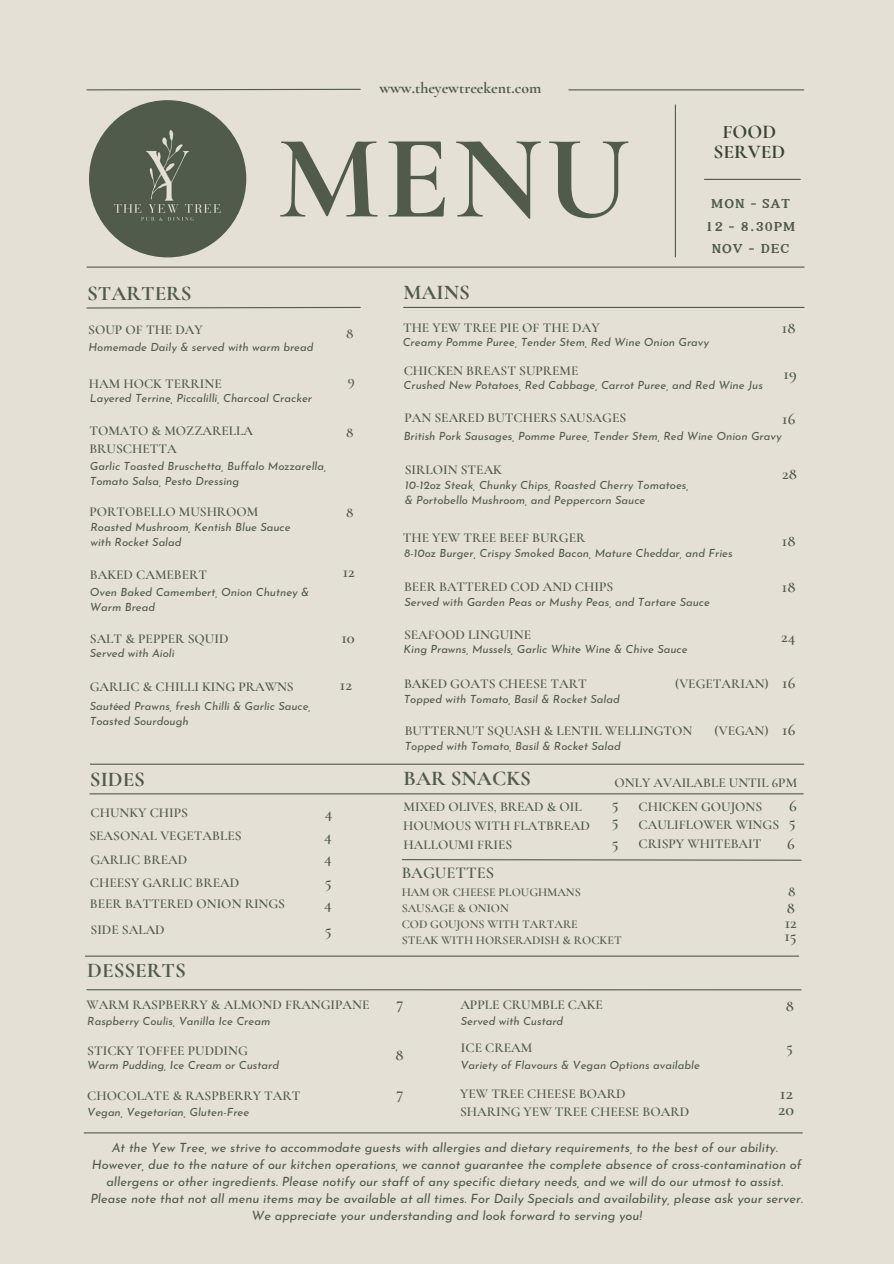
<style>
.page{position:relative;width:894px;height:1264px;background:#fff}
.page>*{position:absolute;margin:0;border:0;box-sizing:border-box;transform-origin:0 0}
.t1{font:700 120px "Cormorant Garamond";color:#505b4c}
.t2{font:700 21px "Cormorant Garamond";color:#505b4c}
.t3{font:700 19.5px/20.2px "Cormorant Garamond";color:#394435;text-align:center}
.t4{font:600 18px "Cormorant Garamond";color:#505b4c}
.t5{font:600 16.5px "Cormorant Garamond";color:#505b4c}
.t6{font:900 16.5px/22.5px "Canva Joyful";letter-spacing:.06em;color:#505b4c;text-align:center}
.t7{font:700 15.75px "Cormorant Garamond";color:#505b4c}
.t8{font:600 15px "Cormorant Garamond";color:#505b4c}
.t9{font:600 13.5px/18px "Cormorant Garamond";color:#505b4c}
.t10{font:italic 12.75px/17px "Josefin Sans";color:#505b4c;text-align:center}
.t11{font:600 12px "Cormorant Garamond";color:#505b4c}
.t12{font:italic 11.25px/15px "Josefin Sans";color:#505b4c}
</style>
<div class="page">
<div style="left:0;top:0;width:893px;height:1263px;background:#e4e0d6"></div>
<svg style="left:86px;top:88px;width:275px;height:3px"></svg>
<hr style="left:568px;top:89px;width:235px;height:1px;background:#505b4c">
<hr style="left:87px;top:266px;width:716px;height:2px;background:#505b4c">
<hr style="left:85px;top:955px;width:713px;height:1px;background:#505b4c">
<hr style="left:674px;top:105px;width:1px;height:152px;background:#505b4c">
<hr style="left:704px;top:179px;width:96px;height:1px;background:#505b4c">
<hr style="left:84px;top:1132px;width:718px;height:1px;background:#505b4c">
<img style="left:89px;top:100px;width:157px;height:157px;border-radius:50%">
<svg style="left:86px;top:306px;width:275px;height:3px"></svg>
<hr style="left:403px;top:307px;width:400px;height:1px;background:#505b4c">
<hr style="left:90px;top:763px;width:713px;height:1px;background:#505b4c">
<hr style="left:90px;top:793px;width:713px;height:1px;background:#505b4c">
<hr style="left:87px;top:989px;width:713px;height:1px;background:#505b4c">
<svg style="left:401px;top:859px;width:401px;height:2px"></svg>
<h3 class="t2" style="left:87px;top:280px;width:106px">STARTERS</h3>
<p class="t7" style="left:379px;top:79px;width:163px">www.theyewtreekent.com</p>
<p class="t1" style="left:277px;top:106px;width:354px">MENU</p>
<h2 class="t2" style="left:403px;top:279px;width:68px">MAINS</h2>
<h1 class="t3" style="left:713px;top:122px;width:73px">FOOD<br>SERVED</h1>
<h2 class="t6" style="left:705px;top:193px;width:91px">MON - SAT<br>12 - 8.30PM<br>NOV - DEC</h2>
<p class="t9" style="left:88px;top:321px;width:116px">SOUP OF THE DAY</p>
<h5 class="t12" style="left:88px;top:340px;width:226px">Homemade Daily &amp; served with warm bread</h5>
<h5 class="t8" style="left:346px;top:324px;width:9px">8</h5>
<p class="t9" style="left:89px;top:374px;width:134px">HAM HOCK TERRINE</p>
<h5 class="t8" style="left:348px;top:371px;width:8px">9</h5>
<p class="t9" style="left:89px;top:421px;width:165px">TOMATO &amp; MOZZARELLA<br>BRUSCHETTA</p>
<p class="t12" style="left:90px;top:391px;width:224px">Layered Terrine, Piccalilli, Charcoal Cracker</p>
<p class="t8" style="left:346px;top:423px;width:9px">8</p>
<h5 class="t12" style="left:90px;top:459px;width:238px">Garlic Toasted Bruschetta, Buffalo Mozzarella,<br>Tomato Salsa, Pesto Dressing</h5>
<p class="t9" style="left:89px;top:503px;width:170px">PORTOBELLO MUSHROOM</p>
<p class="t8" style="left:346px;top:503px;width:9px">8</p>
<h5 class="t12" style="left:90px;top:521px;width:201px">Roasted Mushroom, Kentish Blue Sauce</h5>
<p class="t12" style="left:90px;top:536px;width:92px">with Rocket Salad</p>
<h5 class="t9" style="left:90px;top:566px;width:119px">BAKED CAMEBERT</h5>
<p class="t12" style="left:90px;top:586px;width:221px">Oven Baked Camembert, Onion Chutney &amp;<br>Warm Bread</p>
<h5 class="t9" style="left:90px;top:629px;width:140px">SALT &amp; PEPPER SQUID</h5>
<p class="t9" style="left:90px;top:677px;width:205px">GARLIC &amp; CHILLI KING PRAWNS</p>
<p class="t12" style="left:90px;top:647px;width:86px">Served with Aioli</p>
<h5 class="t12" style="left:90px;top:699px;width:222px">Sautéed Prawns, fresh Chilli &amp; Garlic Sauce,<br>Toasted Sourdough</h5>
<p class="t5" style="left:342px;top:562px;width:14px">12</p>
<p class="t5" style="left:341px;top:627px;width:15px">10</p>
<p class="t5" style="left:340px;top:674px;width:14px">12</p>
<h5 class="t2" style="left:90px;top:766px;width:57px">SIDES</h5>
<h5 class="t9" style="left:90px;top:804px;width:99px">CHUNKY CHIPS</h5>
<p class="t9" style="left:89px;top:826px;width:154px">SEASONAL VEGETABLES</p>
<p class="t9" style="left:90px;top:850px;width:98px">GARLIC BREAD</p>
<h5 class="t9" style="left:90px;top:894px;width:197px">BEER BATTERED ONION RINGS</h5>
<p class="t9" style="left:90px;top:873px;width:151px">CHEESY GARLIC BREAD</p>
<p class="t5" style="left:324px;top:802px;width:9px">4</p>
<p class="t5" style="left:324px;top:847px;width:9px">4</p>
<h5 class="t5" style="left:324px;top:893px;width:9px">4</h5>
<h5 class="t5" style="left:324px;top:826px;width:9px">4</h5>
<p class="t5" style="left:325px;top:871px;width:8px">5</p>
<h5 class="t9" style="left:90px;top:920px;width:76px">SIDE SALAD</h5>
<p class="t5" style="left:325px;top:919px;width:8px">5</p>
<h2 class="t2" style="left:87px;top:958px;width:100px">DESSERTS</h2>
<h2 class="t9" style="left:86px;top:995px;width:284px">WARM RASPBERRY &amp; ALMOND FRANGIPANE</h2>
<h5 class="t9" style="left:87px;top:1041px;width:162px">STICKY TOFFEE PUDDING</h5>
<p class="t12" style="left:87px;top:1059px;width:193px">Warm Pudding, Ice Cream or Custard</p>
<p class="t9" style="left:87px;top:1086px;width:214px">CHOCOLATE &amp; RASPBERRY TART</p>
<h5 class="t12" style="left:87px;top:1105px;width:163px">Vegan, Vegetarian, Gluten-Free</h5>
<h2 class="t12" style="left:87px;top:1014px;width:184px">Raspberry Coulis, Vanilla Ice Cream</h2>
<h5 class="t9" style="left:403px;top:319px;width:198px">THE YEW TREE PIE OF THE DAY</h5>
<p class="t12" style="left:402px;top:335px;width:308px">Creamy Pomme Puree, Tender Stem, Red Wine Onion Gravy</p>
<h5 class="t9" style="left:403px;top:362px;width:176px">CHICKEN BREAST SUPREME</h5>
<p class="t12" style="left:403px;top:378px;width:361px">Crushed New Potatoes, Red Cabbage, Carrot Puree, and Red Wine Jus</p>
<p class="t5" style="left:781px;top:318px;width:15px">18</p>
<p class="t5" style="left:783px;top:364px;width:15px">19</p>
<h5 class="t5" style="left:782px;top:409px;width:15px">16</h5>
<p class="t9" style="left:404px;top:409px;width:223px">PAN SEARED BUTCHERS SAUSAGES</p>
<h5 class="t12" style="left:403px;top:430px;width:379px">British Pork Sausages, Pomme Puree, Tender Stem, Red Wine Onion Gravy</h5>
<p class="t12" style="left:404px;top:478px;width:285px">10-12oz Steak, Chunky Chips, Roasted Cherry Tomatoes,</p>
<p class="t12" style="left:404px;top:493px;width:242px">&amp; Portobello Mushroom, and Peppercorn Sauce</p>
<p class="t9" style="left:404px;top:461px;width:99px">SIRLOIN STEAK</p>
<p class="t5" style="left:781px;top:464px;width:16px">28</p>
<h5 class="t9" style="left:402px;top:529px;width:184px">THE YEW TREE BEEF BURGER</h5>
<p class="t12" style="left:404px;top:546px;width:330px">8-10oz Burger, Crispy Smoked Bacon, Mature Cheddar, and Fries</p>
<p class="t9" style="left:404px;top:578px;width:211px">BEER BATTERED COD AND CHIPS</p>
<p class="t12" style="left:404px;top:595px;width:307px">Served with Garden Peas or Mushy Peas, and Tartare Sauce</p>
<p class="t9" style="left:404px;top:626px;width:128px">SEAFOOD LINGUINE</p>
<p class="t12" style="left:403px;top:642px;width:285px">King Prawns, Mussels, Garlic White Wine &amp; Chive Sauce</p>
<p class="t5" style="left:781px;top:531px;width:15px">18</p>
<p class="t5" style="left:781px;top:577px;width:15px">18</p>
<p class="t5" style="left:781px;top:627px;width:16px">24</p>
<p class="t5" style="left:782px;top:673px;width:15px">16</p>
<h5 class="t5" style="left:782px;top:719px;width:15px">16</h5>
<p class="t9" style="left:404px;top:674px;width:184px">BAKED GOATS CHEESE TART</p>
<p class="t9" style="left:675px;top:674px;width:95px">(VEGETARIAN)</p>
<h5 class="t9" style="left:404px;top:722px;width:289px">BUTTERNUT SQUASH &amp; LENTIL WELLINGTON</h5>
<h5 class="t9" style="left:714px;top:722px;width:55px">(VEGAN)</h5>
<p class="t12" style="left:403px;top:693px;width:217px">Topped with Tomato, Basil &amp; Rocket Salad</p>
<p class="t12" style="left:404px;top:739px;width:217px">Topped with Tomato, Basil &amp; Rocket Salad</p>
<p class="t2" style="left:403px;top:765px;width:129px">BAR SNACKS</p>
<p class="t9" style="left:614px;top:773px;width:184px">ONLY AVAILABLE UNTIL 6PM</p>
<h5 class="t5" style="left:611px;top:793px;width:8px">5</h5>
<p class="t5" style="left:611px;top:811px;width:8px">5</p>
<h2 class="t5" style="left:611px;top:832px;width:8px">5</h2>
<h5 class="t9" style="left:403px;top:798px;width:180px">MIXED OLIVES, BREAD &amp; OIL</h5>
<p class="t9" style="left:403px;top:835px;width:110px">HALLOUMI FRIES</p>
<p class="t9" style="left:638px;top:798px;width:125px">CHICKEN GOUJONS</p>
<p class="t9" style="left:403px;top:817px;width:188px">HOUMOUS WITH FLATBREAD</p>
<p class="t9" style="left:638px;top:816px;width:142px">CAULIFLOWER WINGS</p>
<h5 class="t9" style="left:638px;top:835px;width:124px">CRISPY WHITEBAIT</h5>
<p class="t5" style="left:788px;top:795px;width:9px">6</p>
<h5 class="t5" style="left:788px;top:811px;width:8px">5</h5>
<p class="t5" style="left:787px;top:834px;width:9px">6</p>
<p class="t5" style="left:401px;top:863px;width:94px">BAGUETTES</p>
<p class="t11" style="left:401px;top:885px;width:181px">HAM OR CHEESE PLOUGHMANS</p>
<h5 class="t11" style="left:401px;top:901px;width:109px">SAUSAGE &amp; ONION</h5>
<p class="t11" style="left:401px;top:917px;width:178px">COD GOUJONS WITH TARTARE</p>
<p class="t11" style="left:401px;top:933px;width:221px">STEAK WITH HORSERADISH &amp; ROCKET</p>
<h5 class="t8" style="left:787px;top:881px;width:9px">8</h5>
<p class="t5" style="left:784px;top:912px;width:14px">12</p>
<p class="t5" style="left:784px;top:926px;width:14px">15</p>
<h6 class="t5" style="left:786px;top:897px;width:10px">8</h6>
<p class="t9" style="left:460px;top:996px;width:144px">APPLE CRUMBLE CAKE</p>
<h5 class="t12" style="left:460px;top:1014px;width:104px">Served with Custard</h5>
<h5 class="t5" style="left:396px;top:992px;width:9px">7</h5>
<h5 class="t5" style="left:785px;top:995px;width:10px">8</h5>
<p class="t5" style="left:395px;top:1044px;width:10px">8</p>
<h5 class="t5" style="left:396px;top:1083px;width:9px">7</h5>
<h5 class="t9" style="left:460px;top:1038px;width:73px">ICE CREAM</h5>
<p class="t12" style="left:460px;top:1059px;width:241px">Variety of Flavours &amp; Vegan Options available</p>
<h5 class="t9" style="left:460px;top:1084px;width:230px">YEW TREE CHEESE BOARD<br>SHARING YEW TREE CHEESE BOARD</h5>
<p class="t4" style="left:779px;top:1082px;width:15px">12</p>
<p class="t5" style="left:786px;top:1036px;width:8px">5</p>
<p class="t4" style="left:777px;top:1098px;width:17px">20</p>
<p class="t10" style="left:90px;top:1140px;width:713px">At the Yew Tree, we strive to accommodate guests with allergies and dietary requirements, to the best of our ability.<br>However, due to the nature of our kitchen operations, we cannot guarantee the complete absence of cross-contamination of allergens or other ingredients. Please notify our staff of any specific dietary needs, and we will do our utmost to assist.<br>Please note that not all menu items may be available at all times. For Daily Specials and availability, please ask your server.<br>We appreciate your understanding and look forward to serving you!</p>
</div>
